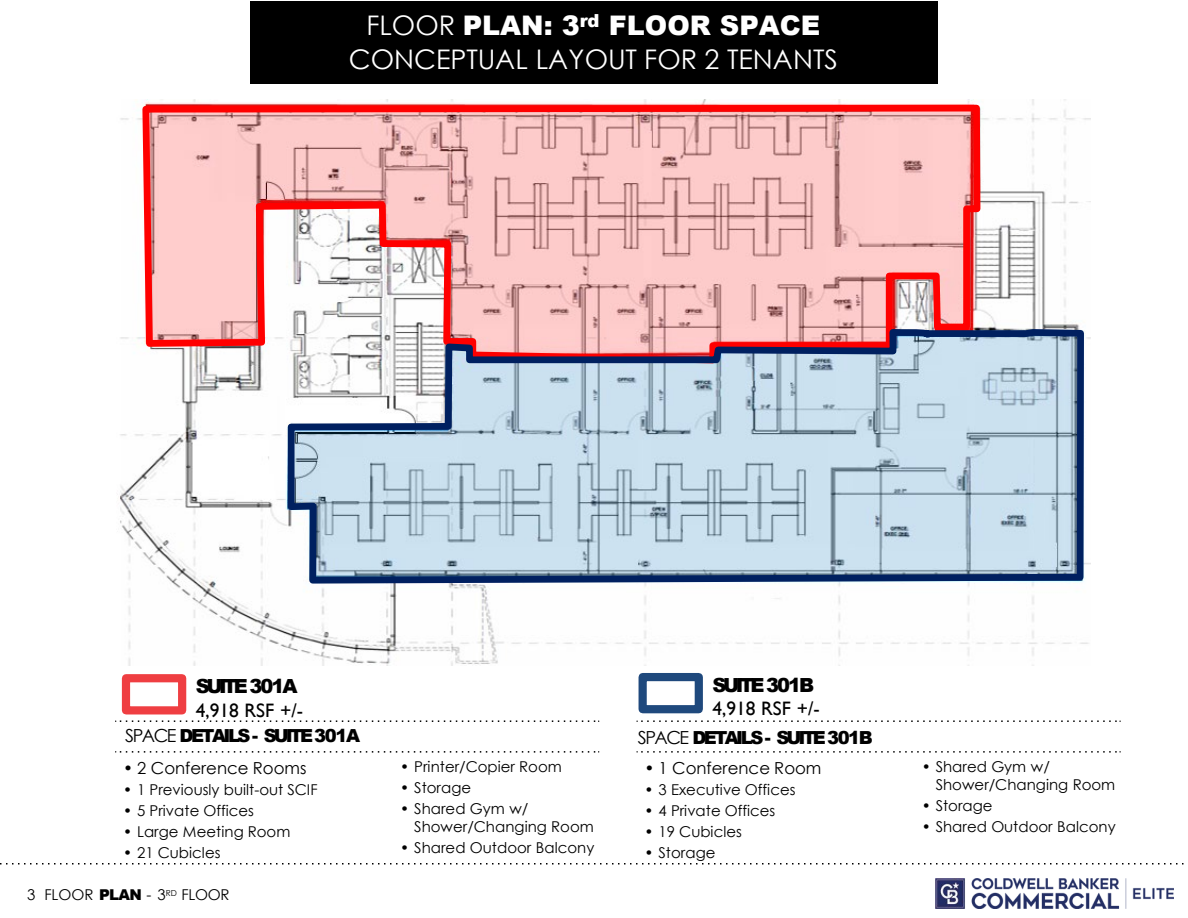
<style>
.page{position:relative;width:1188px;height:918px;background:#fff}
.page>*{position:absolute;margin:0;border:0;box-sizing:border-box;transform-origin:0 0}
.t1{font:27px "Century Gothic";color:#fff}
.t2{font:900 27px "Arial";color:#fff}
.t3{font:19.5px/23.1px "Gill Sans";color:#000}
.t4{font:900 18px "Arial";letter-spacing:-.14em;color:#000}
.t5{font:16.5px "Century Gothic";color:#000}
.t6{font:15px/18px "Century Gothic";color:#000}
.s1{font-family:"Century Gothic";font-weight:400}
.s2{font-family:"Arial";font-weight:900}
</style>
<div class="page">
<img style="left:120px;top:99px;width:971px;height:566px">
<svg style="left:0;top:863px;width:1184px;height:2px"></svg>
<svg style="left:115px;top:751px;width:484px;height:2px"></svg>
<svg style="left:115px;top:720px;width:484px;height:2px"></svg>
<img style="left:935px;top:879px;width:238px;height:30px">
<div style="left:122px;top:674px;width:64px;height:40px;border:8px solid #ef3e42"></div>
<div style="left:639px;top:673px;width:64px;height:40px;border:8px solid #1f497d"></div>
<svg style="left:139px;top:101px;width:845px;height:266px;background:#f2b7b6"></svg>
<svg style="left:284px;top:325px;width:803px;height:262px;background:#bac7d7"></svg>
<div style="left:250px;top:2px;width:688px;height:82px;background:#000"></div>
<svg style="left:636px;top:751px;width:485px;height:2px"></svg>
<svg style="left:636px;top:720px;width:485px;height:2px"></svg>
<p class="t2" style="left:366px;top:6px;width:456px"><span class="s1">FLOOR</span> PLAN: 3<sup>rd</sup> FLOOR SPACE</p>
<p class="t1" style="left:349px;top:40px;width:491px">CONCEPTUAL LAYOUT FOR 2 TENANTS</p>
<p class="t3" style="left:196px;top:676px;width:109px"><span class="s2">SUITE 301A<br></span>4,918 RSF +/-</p>
<p class="t4" style="left:125px;top:723px;width:237px"><span class="s1">SPACE</span> DETAILS - SUITE301A</p>
<p class="t5" style="left:123px;top:756px;width:185px">• 2 Conference Rooms</p>
<p class="t6" style="left:123px;top:780px;width:196px">• 1 Previously built-out SCIF</p>
<p class="t6" style="left:123px;top:801px;width:132px">• 5 Private Offices</p>
<p class="t6" style="left:123px;top:822px;width:169px">• Large Meeting Room</p>
<p class="t6" style="left:123px;top:843px;width:99px">• 21 Cubicles</p>
<p class="t6" style="left:27px;top:885px;width:204px">3 FLOOR <span class="s2">PLAN</span> - 3<sup>RD</sup> FLOOR</p>
<p class="t6" style="left:400px;top:758px;width:163px">• Printer/Copier Room</p>
<p class="t6" style="left:400px;top:779px;width:72px">• Storage</p>
<p class="t6" style="left:414px;top:800px;width:181px;text-indent:-14px">• Shared Gym w/<br>Shower/Changing Room</p>
<p class="t6" style="left:400px;top:839px;width:196px">• Shared Outdoor Balcony</p>
<p class="t3" style="left:712px;top:675px;width:109px"><span class="s2">SUITE 301B<br></span>4,918 RSF +/-</p>
<p class="t4" style="left:638px;top:724px;width:237px"><span class="s1">SPACE</span> DETAILS - SUITE301B</p>
<p class="t5" style="left:645px;top:756px;width:178px">• 1 Conference Room</p>
<p class="t6" style="left:645px;top:780px;width:153px">• 3 Executive Offices</p>
<p class="t6" style="left:645px;top:801px;width:132px">• 4 Private Offices</p>
<p class="t6" style="left:645px;top:822px;width:99px">• 19 Cubicles</p>
<p class="t6" style="left:645px;top:843px;width:72px">• Storage</p>
<p class="t6" style="left:936px;top:758px;width:181px;text-indent:-14px">• Shared Gym w/<br>Shower/Changing Room</p>
<p class="t6" style="left:922px;top:797px;width:72px">• Storage</p>
<p class="t6" style="left:922px;top:818px;width:196px">• Shared Outdoor Balcony</p>
</div>
